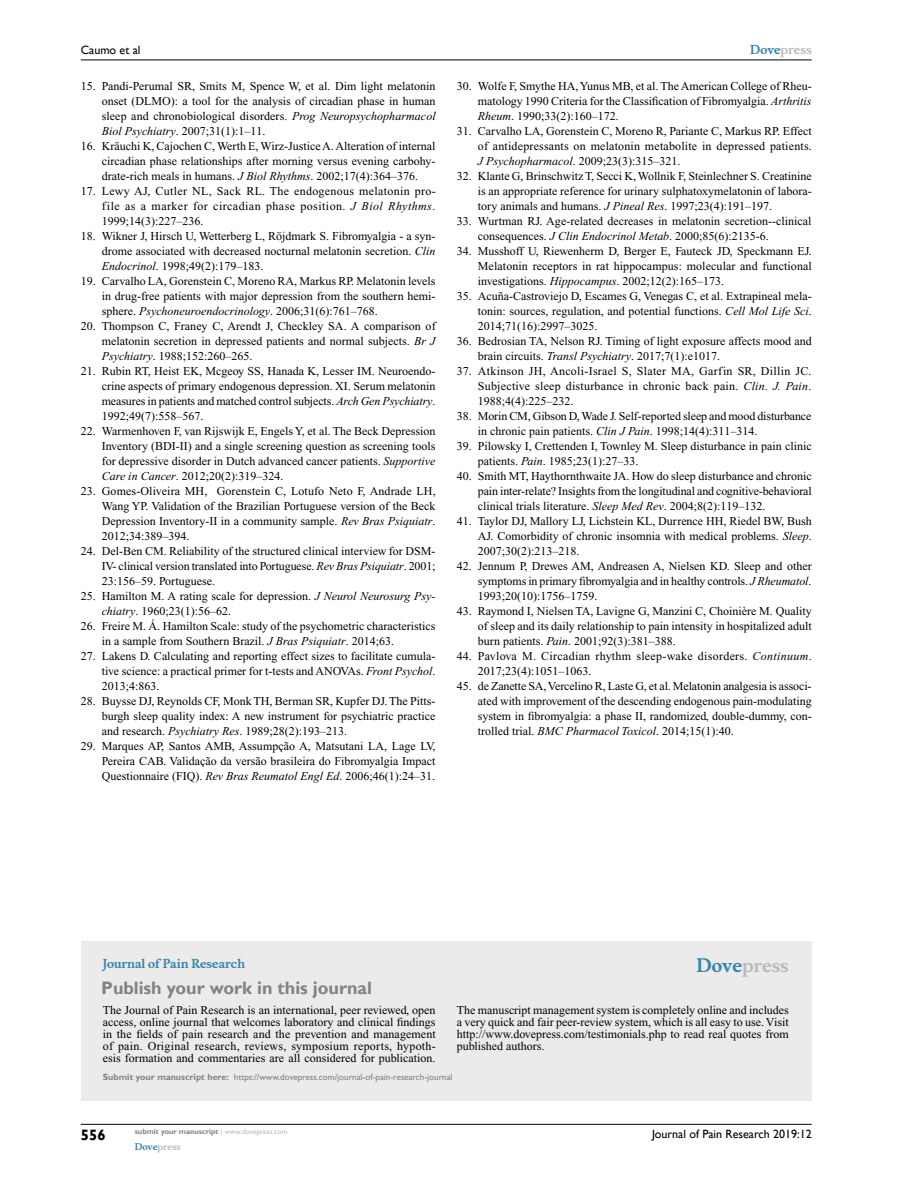
<style>
.page{position:relative;width:918px;height:1188px;background:#fff}
.page>*{position:absolute;margin:0;border:0;box-sizing:border-box;transform-origin:0 0}
.t1{font:700 18px "Gill Sans";color:#808285}
.t2{font:700 18px "Musee";color:#b8babc}
.t3{font:700 15px "Gill Sans";color:#000}
.t4{font:12px/15px "Times New Roman";color:#000;text-align:justify}
.t5{font:12px/15px "Times New Roman";letter-spacing:.025em;color:#000}
.t6{font:12px "Gill Sans";color:#000}
.t7{font:700 12px "Musee";color:#3785ad}
.t8{font:700 12px "Musee";color:#b8babc}
.t9{font:9px "Gill Sans";color:#808285}
.t10{font:700 9px "Musee";color:#b8babc}
.t11{font:700 7.5px "Gill Sans";color:#808285}
.s1{font-style:italic}
.s2{color:#3785ad}
.s3{font-weight:700}
.s4{font-weight:400;color:#b8babc}
</style>
<div class="page">
<div style="left:81px;top:941px;width:731px;height:159px;background:#ebebec"></div>
<hr style="left:81px;top:1124px;width:731px;height:1px;background:#000">
<hr style="left:81px;top:60px;width:731px;height:1px;background:#000">
<p class="t6" style="left:81px;top:43px;width:61px">Caumo et al</p>
<p class="t4" style="left:102px;top:79px;width:335px;text-indent:-21px">15. Pandi-Perumal SR, Smits M, Spence W, et al. Dim light melatonin onset (DLMO): a tool for the analysis of circadian phase in human sleep and chronobiological disorders. <span class="s1">Prog Neuropsychopharmacol Biol Psychiatry</span>. 2007;31(1):1–11.</p>
<p class="t4" style="left:102px;top:139px;width:335px;text-indent:-21px">16. Kräuchi K, Cajochen C, Werth E, Wirz-Justice A. Alteration of internal circadian phase relationships after morning versus evening carbohy&shy;drate-rich meals in humans. <span class="s1">J Biol Rhythms</span>. 2002;17(4):364–376.</p>
<p class="t4" style="left:102px;top:184px;width:335px;text-indent:-21px">17. Lewy AJ, Cutler NL, Sack RL. The endogenous melatonin pro&shy;file as a marker for circadian phase position. <span class="s1">J Biol Rhythms</span>.<br>1999;14(3):227–236.</p>
<p class="t4" style="left:102px;top:229px;width:335px;text-indent:-21px">18. Wikner J, Hirsch U, Wetterberg L, Röjdmark S. Fibromyalgia - a syn&shy;drome associated with decreased nocturnal melatonin secretion. <span class="s1">Clin Endocrinol</span>. 1998;49(2):179–183.</p>
<p class="t4" style="left:102px;top:274px;width:335px;text-indent:-21px">19. Carvalho LA, Gorenstein C, Moreno RA, Markus RP. Melatonin levels in drug-free patients with major depression from the southern hemi&shy;sphere. <span class="s1">Psychoneuroendocrinology</span>. 2006;31(6):761–768.</p>
<p class="t4" style="left:102px;top:319px;width:335px;text-indent:-21px">20. Thompson C, Franey C, Arendt J, Checkley SA. A comparison of melatonin secretion in depressed patients and normal subjects. <span class="s1">Br J Psychiatry</span>. 1988;152:260–265.</p>
<p class="t4" style="left:102px;top:364px;width:335px;text-indent:-21px">21. Rubin RT, Heist EK, Mcgeoy SS, Hanada K, Lesser IM. Neuroendo&shy;crine aspects of primary endogenous depression. XI. Serum melatonin measures in patients and matched control subjects. <span class="s1">Arch Gen Psychiatry</span>.<br>1992;49(7):558–567.</p>
<p class="t4" style="left:102px;top:424px;width:335px;text-indent:-21px">22. Warmenhoven F, van Rijswijk E, Engels Y, et al. The Beck Depression Inventory (BDI-II) and a single screening question as screening tools for depressive disorder in Dutch advanced cancer patients. <span class="s1">Supportive Care in Cancer</span>. 2012;20(2):319–324.</p>
<p class="t4" style="left:102px;top:484px;width:335px;text-indent:-21px">23. Gomes-Oliveira MH, Gorenstein C, Lotufo Neto F, Andrade LH, Wang YP. Validation of the Brazilian Portuguese version of the Beck Depression Inventory-II in a community sample. <span class="s1">Rev Bras Psiquiatr</span>.<br>2012;34:389–394.</p>
<p class="t4" style="left:102px;top:544px;width:335px;text-indent:-21px">24. Del-Ben CM. Reliability of the structured clinical interview for DSM-IV- clinical version translated into Portuguese. <span class="s1">Rev Bras Psiquiatr</span>. 2001; 23:156–59. Portuguese.</p>
<p class="t4" style="left:102px;top:589px;width:335px;text-indent:-21px">25. Hamilton M. A rating scale for depression. <span class="s1">J Neurol Neurosurg Psy&shy;chiatry</span>. 1960;23(1):56–62.</p>
<p class="t4" style="left:102px;top:619px;width:335px;text-indent:-21px">26. Freire M. Á. Hamilton Scale: study of the psychometric characteristics in a sample from Southern Brazil. <span class="s1">J Bras Psiquiatr</span>. 2014;63.</p>
<p class="t4" style="left:102px;top:649px;width:335px;text-indent:-21px">27. Lakens D. Calculating and reporting effect sizes to facilitate cumula&shy;tive science: a practical primer for t-tests and ANOVAs. <span class="s1">Front Psychol</span>.<br>2013;4:863.</p>
<p class="t4" style="left:102px;top:694px;width:335px;text-indent:-21px">28. Buysse DJ, Reynolds CF, Monk TH, Berman SR, Kupfer DJ. The Pitts&shy;burgh sleep quality index: A new instrument for psychiatric practice and research. <span class="s1">Psychiatry Res</span>. 1989;28(2):193–213.</p>
<p class="t4" style="left:102px;top:739px;width:335px;text-indent:-21px">29. Marques AP, Santos AMB, Assumpção A, Matsutani LA, Lage LV, Pereira CAB. Validação da versão brasileira do Fibromyalgia Impact Questionnaire (FIQ). <span class="s1">Rev Bras Reumatol Engl Ed</span>. 2006;46(1):24–31.</p>
<p class="t8" style="left:750px;top:43px;width:63px"><span class="s2">Dove</span>press</p>
<p class="t4" style="left:478px;top:79px;width:335px;text-indent:-21px">30. Wolfe F, Smythe HA, Yunus MB, et al. The American College of Rheu&shy;matology 1990 Criteria for the Classification of Fibromyalgia. <span class="s1">Arthritis Rheum</span>. 1990;33(2):160–172.</p>
<p class="t4" style="left:478px;top:124px;width:335px;text-indent:-21px">31. Carvalho LA, Gorenstein C, Moreno R, Pariante C, Markus RP. Effect of antidepressants on melatonin metabolite in depressed patients.<br><span class="s1">J Psychopharmacol</span>. 2009;23(3):315–321.</p>
<p class="t4" style="left:478px;top:169px;width:335px;text-indent:-21px">32. Klante G, Brinschwitz T, Secci K, Wollnik F, Steinlechner S. Creatinine is an appropriate reference for urinary sulphatoxymelatonin of labora&shy;tory animals and humans. <span class="s1">J Pineal Res</span>. 1997;23(4):191–197.</p>
<p class="t4" style="left:478px;top:214px;width:335px;text-indent:-21px">33. Wurtman RJ. Age-related decreases in melatonin secretion--clinical consequences. <span class="s1">J Clin Endocrinol Metab</span>. 2000;85(6):2135-6.</p>
<p class="t4" style="left:478px;top:244px;width:335px;text-indent:-21px">34. Musshoff U, Riewenherm D, Berger E, Fauteck JD, Speckmann EJ.<br>Melatonin receptors in rat hippocampus: molecular and functional investigations. <span class="s1">Hippocampus</span>. 2002;12(2):165–173.</p>
<p class="t4" style="left:478px;top:289px;width:335px;text-indent:-21px">35. Acuña-Castroviejo D, Escames G, Venegas C, et al. Extrapineal mela&shy;tonin: sources, regulation, and potential functions. <span class="s1">Cell Mol Life Sci</span>.<br>2014;71(16):2997–3025.</p>
<p class="t4" style="left:478px;top:334px;width:335px;text-indent:-21px">36. Bedrosian TA, Nelson RJ. Timing of light exposure affects mood and brain circuits. <span class="s1">Transl Psychiatry</span>. 2017;7(1):e1017.</p>
<p class="t4" style="left:478px;top:364px;width:335px;text-indent:-21px">37. Atkinson JH, Ancoli-Israel S, Slater MA, Garfin SR, Dillin JC.<br>Subjective sleep disturbance in chronic back pain. <span class="s1">Clin. J. Pain</span>.<br>1988;4(4):225–232.</p>
<p class="t4" style="left:478px;top:409px;width:335px;text-indent:-21px">38. Morin CM, Gibson D, Wade J. Self-reported sleep and mood disturbance in chronic pain patients. <span class="s1">Clin J Pain</span>. 1998;14(4):311–314.</p>
<p class="t4" style="left:478px;top:439px;width:335px;text-indent:-21px">39. Pilowsky I, Crettenden I, Townley M. Sleep disturbance in pain clinic patients. <span class="s1">Pain</span>. 1985;23(1):27–33.</p>
<p class="t4" style="left:478px;top:469px;width:335px;text-indent:-21px">40. Smith MT, Haythornthwaite JA. How do sleep disturbance and chronic pain inter-relate? Insights from the longitudinal and cognitive-behavioral clinical trials literature. <span class="s1">Sleep Med Rev</span>. 2004;8(2):119–132.</p>
<p class="t4" style="left:478px;top:514px;width:335px;text-indent:-21px">41. Taylor DJ, Mallory LJ, Lichstein KL, Durrence HH, Riedel BW, Bush AJ. Comorbidity of chronic insomnia with medical problems. <span class="s1">Sleep</span>.<br>2007;30(2):213–218.</p>
<p class="t4" style="left:478px;top:559px;width:335px;text-indent:-21px">42. Jennum P, Drewes AM, Andreasen A, Nielsen KD. Sleep and other symptoms in primary fibromyalgia and in healthy controls. <span class="s1">J Rheumatol</span>.<br>1993;20(10):1756–1759.</p>
<p class="t4" style="left:478px;top:604px;width:335px;text-indent:-21px">43. Raymond I, Nielsen TA, Lavigne G, Manzini C, Choinière M. Quality of sleep and its daily relationship to pain intensity in hospitalized adult burn patients. <span class="s1">Pain</span>. 2001;92(3):381–388.</p>
<p class="t5" style="left:478px;top:649px;width:335px;text-indent:-21px">44. Pavlova M. Circadian rhythm sleep-wake disorders. <span class="s1">Continuum</span>.<br>2017;23(4):1051–1063.</p>
<p class="t4" style="left:478px;top:679px;width:335px;text-indent:-21px">45. de Zanette SA, Vercelino R, Laste G, et al. Melatonin analgesia is associ&shy;ated with improvement of the descending endogenous pain-modulating system in fibromyalgia: a phase II, randomized, double-dummy, con&shy;trolled trial. <span class="s1">BMC Pharmacol Toxicol</span>. 2014;15(1):40.</p>
<p class="t7" style="left:103px;top:956px;width:144px">Journal of Pain Research</p>
<h1 class="t1" style="left:101px;top:977px;width:272px">Publish your work in this journal</h1>
<h1 class="t2" style="left:697px;top:955px;width:94px"><span class="s2">Dove</span>press</h1>
<p class="t4" style="left:103px;top:1004px;width:335px;line-height:12px">The Journal of Pain Research is an international, peer reviewed, open access, online journal that welcomes laboratory and clinical findings in the fields of pain research and the prevention and management of pain. Original research, reviews, symposium reports, hypoth&shy;esis formation and commentaries are all considered for publication.</p>
<p class="t4" style="left:457px;top:1004px;width:334px;line-height:12px">The manuscript management system is completely online and includes a very quick and fair peer-review system, which is all easy to use. Visit http://www.dovepress.com/testimonials.php to read real quotes from published authors.</p>
<p class="t9" style="left:103px;top:1072px;width:351px"><span class="s3">Submit your manuscript here:</span> https://www.dovepress.com/journal-of-pain-research-journal</p>
<p class="t3" style="left:81px;top:1126px;width:26px">556</p>
<p class="t11" style="left:135px;top:1127px;width:154px">submit your manuscript <span class="s4">| www.dovepress.com</span></p>
<p class="t10" style="left:135px;top:1141px;width:48px"><span class="s2">Dove</span>press</p>
<p class="t6" style="left:652px;top:1127px;width:161px">Journal of Pain Research 2019:12</p>
</div>
